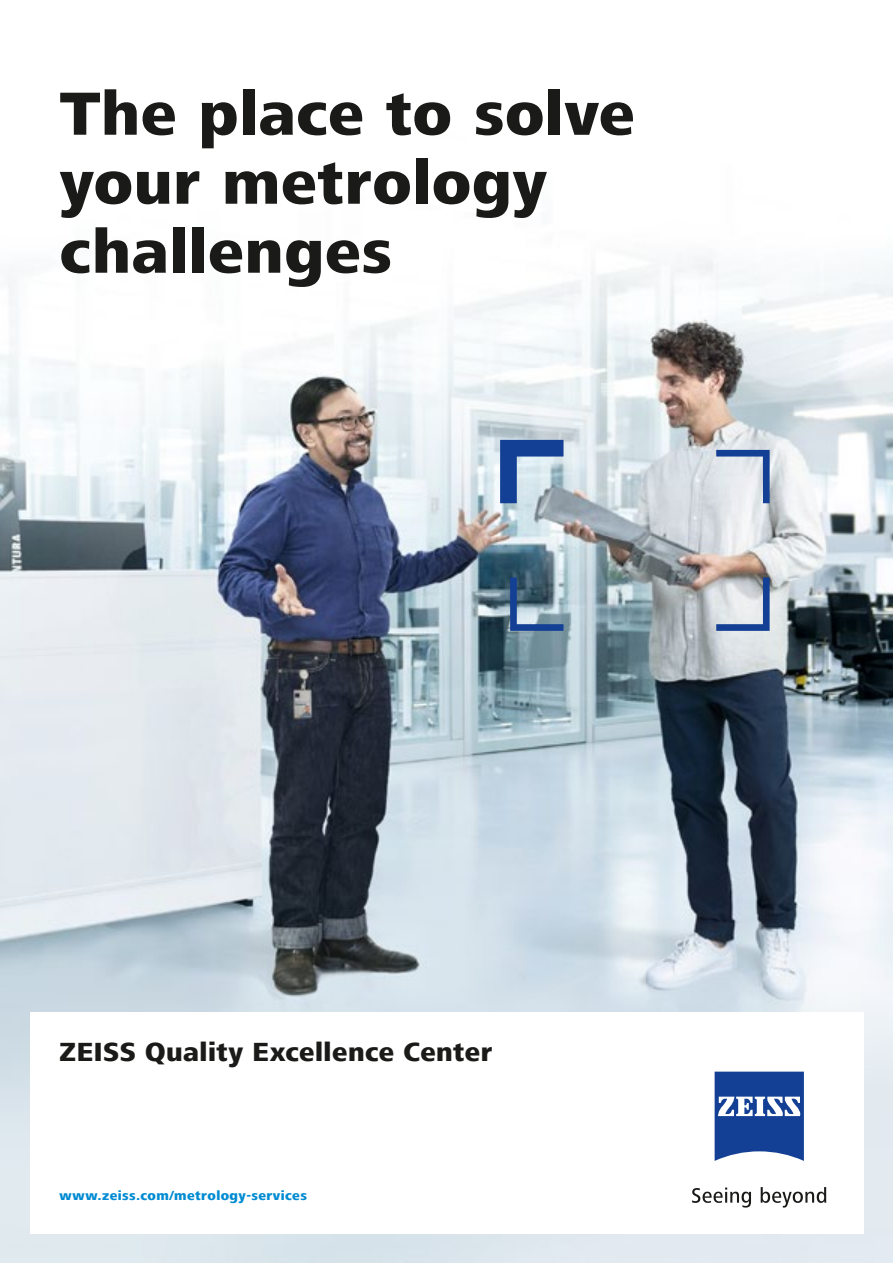
<style>
.page{position:relative;width:893px;height:1263px;background:#fff}
.page>*{position:absolute;margin:0;border:0;box-sizing:border-box;transform-origin:0 0}
.t1{font:800 63px/69px "ZEISS Frutiger Next W1 G";letter-spacing:.01em;color:#1a1a18}
.t2{font:800 27px "ZEISS Frutiger Next W1 G";letter-spacing:.02em;color:#1a1a18}
.t3{font:800 13.5px "ZEISS Frutiger Next W1 G";letter-spacing:.03em;color:#008bd2}
</style>
<div class="page">
<img style="left:0;top:258px;width:893px;height:1005px">
<div style="left:30px;top:1012px;width:833px;height:221px;background:#fff"></div>
<svg style="left:500px;top:440px;width:63px;height:63px;background:#7491bb"></svg>
<svg style="left:510px;top:577px;width:53px;height:54px;background:#627e9a"></svg>
<svg style="left:716px;top:450px;width:54px;height:53px;background:#b4c1d8"></svg>
<svg style="left:716px;top:577px;width:54px;height:54px;background:#a9b6cb"></svg>
<svg style="left:715px;top:1071px;width:89px;height:90px"></svg>
<svg style="left:692px;top:1187px;width:59px;height:20px"></svg>
<svg style="left:761px;top:1187px;width:65px;height:20px"></svg>
<p class="t1" style="left:60px;top:81px;width:577px">The place to solve your metrology challenges</p>
<p class="t2" style="left:60px;top:1037px;width:434px">ZEISS Quality Excellence Center</p>
<p class="t3" style="left:60px;top:1188px;width:249px">www.zeiss.com/metrology-services</p>
</div>
